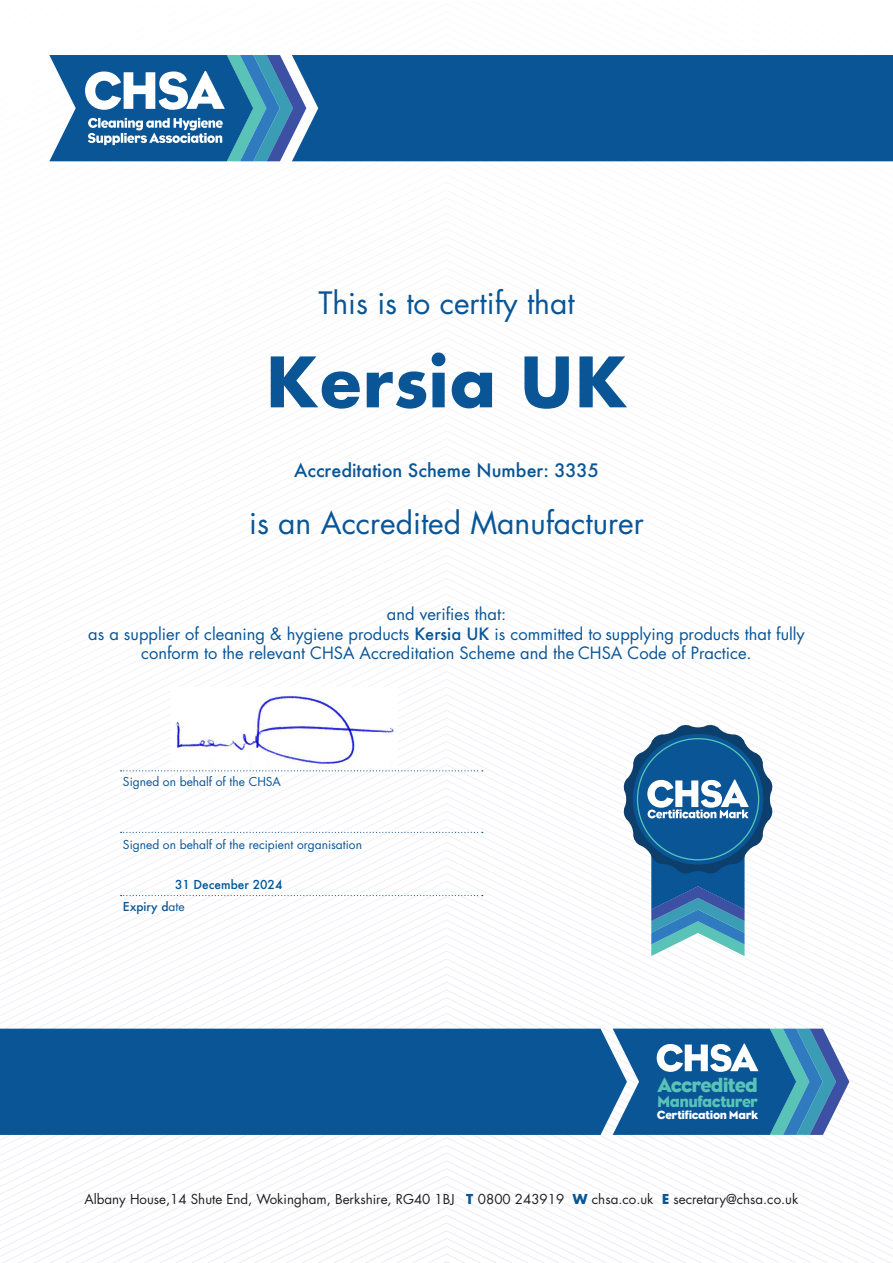
<style>
.page{position:relative;width:893px;height:1263px;background:#fff}
.page>*{position:absolute;margin:0;border:0;box-sizing:border-box;transform-origin:0 0}
.t1{font:700 67.5px "Futura";color:#095596}
.t2{font:30px "Futura";color:#095596}
.t3{font:20.55px "Eagle";letter-spacing:-.04em;color:#59c3b7}
.t4{font:500 18px "Futura";color:#095596}
.t5{font:16.5px/20.7px "Futura";color:#095596;text-align:center}
.t6{font:16.2px "Eagle";letter-spacing:-.035em;color:#59c3b7}
.t7{font:13.35px "Futura";color:#231f20}
.t8{font:12.15px "Eagle";letter-spacing:-.02em;color:#fff}
.t9{font:12px "Futura";color:#095596}
.t10{font:500 12px "Futura";color:#005696}
.t11{font:500 12px "Futura";color:#095596}
.s1{font-weight:500}
.s2{font-weight:400}
.s3{font-weight:700;color:#095596}
</style>
<div class="page">
<svg style="left:0;top:1136px;width:892px;height:8px"></svg>
<svg style="left:0;top:1144px;width:891px;height:8px"></svg>
<svg style="left:0;top:1152px;width:892px;height:8px"></svg>
<svg style="left:0;top:1160px;width:892px;height:7px"></svg>
<svg style="left:0;top:1167px;width:892px;height:95px"></svg>
<svg style="left:10px;top:1175px;width:873px;height:87px"></svg>
<svg style="left:26px;top:1183px;width:841px;height:79px"></svg>
<svg style="left:42px;top:1191px;width:809px;height:71px"></svg>
<svg style="left:57px;top:1198px;width:778px;height:64px"></svg>
<svg style="left:73px;top:1206px;width:747px;height:56px"></svg>
<div style="left:306px;top:55px;width:587px;height:106px;background:#095596"></div>
<svg style="left:49px;top:55px;width:257px;height:106px"></svg>
<svg style="left:613px;top:1028px;width:236px;height:107px;background:#397aac"></svg>
<div style="left:0;top:1029px;width:627px;height:106px;background:#095596"></div>
<svg style="left:623px;top:724px;width:150px;height:232px"></svg>
<svg style="left:121px;top:770px;width:362px;height:1px"></svg>
<svg style="left:121px;top:832px;width:362px;height:1px"></svg>
<svg style="left:121px;top:895px;width:362px;height:1px"></svg>
<img style="left:176px;top:694px;width:220px;height:74px">
<h2 class="t2" style="left:318px;top:283px;width:258px">This is to certify that</h2>
<h1 class="t1" style="left:265px;top:333px;width:364px">Kersia UK</h1>
<p class="t4" style="left:294px;top:458px;width:306px">Accreditation Scheme Number: 3335</p>
<h2 class="t2" style="left:249px;top:504px;width:396px">is an Accredited Manufacturer</h2>
<p class="t5" style="left:88px;top:603px;width:718px">and verifies that:<br>as a supplier of cleaning &amp; hygiene products <span class="s1">Kersia UK</span> is committed to supplying products that fully</p>
<p class="t5" style="left:141px;top:643px;width:612px">conform to the relevant CHSA Accreditation Scheme and the CHSA Code of Practice.</p>
<p class="t9" style="left:123px;top:773px;width:160px">Signed on behalf of the CHSA</p>
<p class="t9" style="left:123px;top:836px;width:241px">Signed on behalf of the recipient organisation</p>
<p class="t10" style="left:175px;top:876px;width:109px">31 December 2024</p>
<p class="t11" style="left:123px;top:898px;width:63px">Expiry d<span class="s2">ate</span></p>
<p class="t3" style="left:657px;top:1073px;width:102px">Accredited</p>
<p class="t6" style="left:657px;top:1092px;width:102px">Manufacturer</p>
<p class="t8" style="left:657px;top:1107px;width:103px">Certification Mark</p>
<p class="t7" style="left:84px;top:1191px;width:715px">Albany House,14 Shute End, Wokingham, Berkshire, RG40 1BJ <span class="s3">T</span> 0800 243919 <span class="s3">W</span> chsa.co.uk <span class="s3">E</span> secretary@chsa.co.uk</p>
</div>
